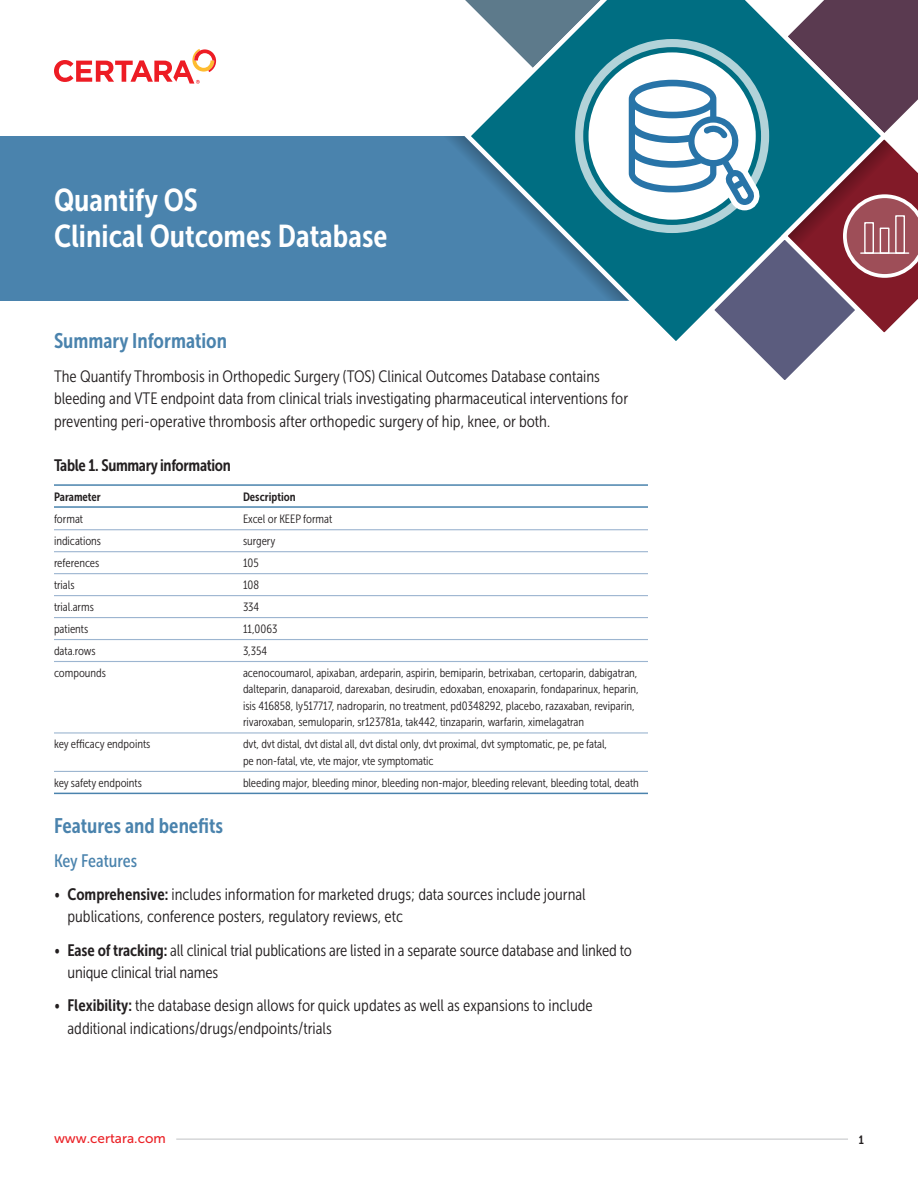
<style>
.page{position:relative;width:918px;height:1188px;background:#fff}
.page>*{position:absolute;margin:0;border:0;box-sizing:border-box;transform-origin:0 0}
.t1{font:31.5px/36px "Museo Sans Cond 700";color:#fff}
.t2{font:21px "Museo Sans Cond 700";color:#4a83ad}
.t3{font:18px "Museo Sans Cond 500";color:#4a83ad}
.t4{font:16.5px/22.5px "Museo Sans Cond 300";color:#231f20}
.t5{font:16.5px "Museo Sans Cond 700";letter-spacing:-.02em;color:#231f20}
.t6{font:13.5px "Museo Sans 500";color:#eb2227}
.t7{font:12px/16.5px "Museo Sans Cond 300";color:#231f20}
.t8{font:12px "Museo Sans Cond 700";color:#231f20}
.s1{font-family:"Museo Sans Cond 700"}
</style>
<div class="page">
<hr style="left:176px;top:1139px;width:672px;height:1px;background:#c7c9cb">
<div style="left:0;top:136px;width:665px;height:164px;background:#4a83ad"></div>
<hr style="left:54px;top:529px;width:189px;height:1px;background:#9cb5d0">
<hr style="left:243px;top:529px;width:405px;height:1px;background:#9cb5d0">
<hr style="left:54px;top:551px;width:189px;height:1px;background:#9cb5d0">
<hr style="left:243px;top:551px;width:405px;height:1px;background:#9cb5d0">
<hr style="left:54px;top:573px;width:189px;height:1px;background:#9cb5d0">
<hr style="left:243px;top:573px;width:405px;height:1px;background:#9cb5d0">
<hr style="left:54px;top:595px;width:189px;height:1px;background:#9cb5d0">
<hr style="left:243px;top:595px;width:405px;height:1px;background:#9cb5d0">
<hr style="left:54px;top:617px;width:189px;height:1px;background:#9cb5d0">
<hr style="left:243px;top:617px;width:405px;height:1px;background:#9cb5d0">
<hr style="left:54px;top:639px;width:189px;height:1px;background:#9cb5d0">
<hr style="left:243px;top:639px;width:405px;height:1px;background:#9cb5d0">
<hr style="left:54px;top:661px;width:189px;height:1px;background:#9cb5d0">
<hr style="left:243px;top:661px;width:405px;height:1px;background:#9cb5d0">
<hr style="left:54px;top:484px;width:189px;height:2px;background:#4a83ad">
<hr style="left:243px;top:484px;width:405px;height:2px;background:#4a83ad">
<hr style="left:54px;top:506px;width:189px;height:2px;background:#4a83ad">
<hr style="left:243px;top:506px;width:405px;height:2px;background:#4a83ad">
<hr style="left:54px;top:793px;width:189px;height:1px;background:#4a83ad">
<hr style="left:243px;top:793px;width:405px;height:1px;background:#4a83ad">
<hr style="left:54px;top:732px;width:189px;height:2px;background:#9cb5d0">
<hr style="left:243px;top:732px;width:405px;height:2px;background:#9cb5d0">
<hr style="left:54px;top:771px;width:189px;height:1px;background:#9cb5d0">
<hr style="left:243px;top:771px;width:405px;height:1px;background:#9cb5d0">
<svg style="left:441px;top:0;width:477px;height:380px"></svg>
<svg style="left:54px;top:49px;width:162px;height:35px"></svg>
<h1 class="t1" style="left:54px;top:182px;width:335px">Quantify OS<br>Clinical Outcomes Database</h1>
<h2 class="t2" style="left:54px;top:329px;width:175px">Summary Information</h2>
<p class="t4" style="left:54px;top:365px;width:576px">The Quantify Thrombosis in Orthopedic Surgery (TOS) Clinical Outcomes Database contains bleeding and VTE endpoint data from clinical trials investigating pharmaceutical interventions for preventing peri-operative thrombosis after orthopedic surgery of hip, knee, or both.</p>
<h3 class="t5" style="left:54px;top:456px;width:179px">Table 1. Summary information</h3>
<p class="t8" style="left:54px;top:490px;width:48px">Parameter</p>
<p class="t8" style="left:243px;top:490px;width:54px">Description</p>
<p class="t7" style="left:54px;top:511px;width:31px">format</p>
<p class="t7" style="left:243px;top:511px;width:91px">Excel or KEEP format</p>
<p class="t7" style="left:54px;top:533px;width:49px">indications</p>
<p class="t7" style="left:243px;top:533px;width:34px">surgery</p>
<p class="t7" style="left:54px;top:555px;width:47px">references</p>
<p class="t7" style="left:243px;top:555px;width:17px">105</p>
<p class="t7" style="left:54px;top:577px;width:22px">trials</p>
<p class="t7" style="left:243px;top:577px;width:18px">108</p>
<p class="t7" style="left:54px;top:599px;width:41px">trial.arms</p>
<p class="t7" style="left:243px;top:599px;width:18px">334</p>
<p class="t7" style="left:54px;top:621px;width:36px">patients</p>
<p class="t7" style="left:243px;top:621px;width:36px">11,0063</p>
<p class="t7" style="left:54px;top:643px;width:43px">data.rows</p>
<p class="t7" style="left:243px;top:643px;width:26px">3,354</p>
<p class="t7" style="left:54px;top:665px;width:54px">compounds</p>
<p class="t7" style="left:243px;top:665px;width:397px">acenocoumarol, apixaban, ardeparin, aspirin, bemiparin, betrixaban, certoparin, dabigatran, dalteparin, danaparoid, darexaban, desirudin, edoxaban, enoxaparin, fondaparinux, heparin, isis 416858, ly517717, nadroparin, no treatment, pd0348292, placebo, razaxaban, reviparin, rivaroxaban, semuloparin, sr123781a, tak442, tinzaparin, warfarin, ximelagatran</p>
<p class="t7" style="left:54px;top:736px;width:98px">key efficacy endpoints</p>
<p class="t7" style="left:243px;top:736px;width:366px">dvt, dvt distal, dvt distal all, dvt distal only, dvt proximal, dvt symptomatic, pe, pe fatal, pe non-fatal, vte, vte major, vte symptomatic</p>
<p class="t7" style="left:54px;top:775px;width:89px">key safety endpoints</p>
<p class="t7" style="left:243px;top:775px;width:397px">bleeding major, bleeding minor, bleeding non-major, bleeding relevant, bleeding total, death</p>
<h2 class="t2" style="left:54px;top:814px;width:171px">Features and benefits</h2>
<h3 class="t3" style="left:54px;top:850px;width:85px">Key Features</h3>
<h3 class="t4" style="left:67px;top:883px;width:520px;text-indent:-13px">• <span class="s1">Comprehensive:</span> includes information for marketed drugs; data sources include journal publications, conference posters, regulatory reviews, etc</h3>
<h3 class="t4" style="left:67px;top:939px;width:566px;text-indent:-13px">• <span class="s1">Ease of tracking:</span> all clinical trial publications are listed in a separate source database and linked to unique clinical trial names</h3>
<h3 class="t4" style="left:67px;top:995px;width:527px;text-indent:-13px">• <span class="s1">Flexibility:</span> the database design allows for quick updates as well as expansions to include additional indications/drugs/endpoints/trials</h3>
<p class="t6" style="left:54px;top:1131px;width:113px">www.certara.com</p>
<p class="t8" style="left:859px;top:1133px;width:7px">1</p>
</div>
